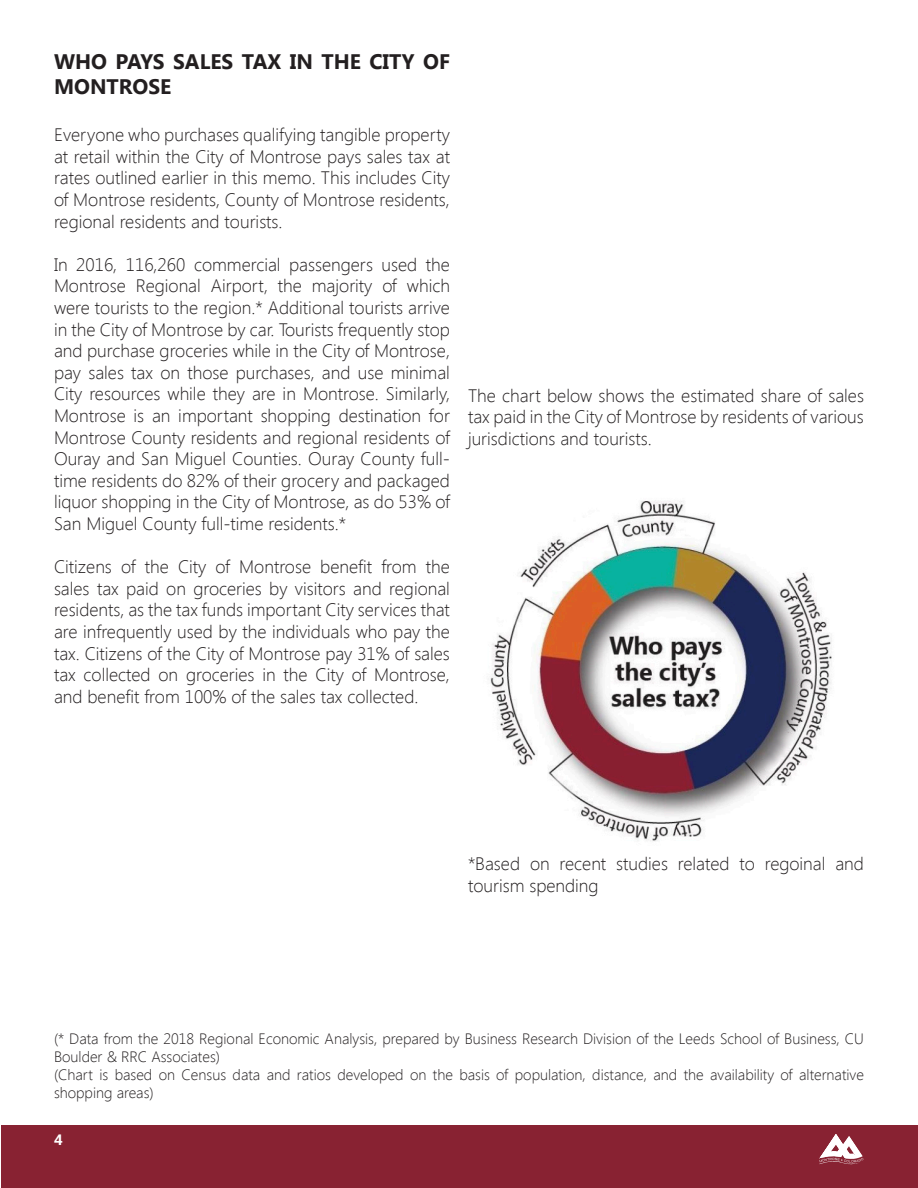
<style>
.page{position:relative;width:918px;height:1188px;background:#fff}
.page>*{position:absolute;margin:0;border:0;box-sizing:border-box;transform-origin:0 0}
.t1{font:700 21px/25.2px "Segoe UI";color:#231f20}
.t2{font:300 18px/21.6px "Segoe UI";color:#231f20;text-align:justify}
.t3{font:300 15px/18px "Segoe UI";color:#231f20}
.t4{font:700 15px "Segoe UI";color:#fff}
</style>
<div class="page">
<div style="left:1px;top:1125px;width:917px;height:63px;background:#882232"></div>
<svg style="left:819px;top:1134px;width:45px;height:31px"></svg>
<img style="left:490px;top:500px;width:342px;height:341px">
<p class="t1" style="left:54px;top:48px;width:397px">WHO PAYS SALES TAX IN THE CITY OF<br>MONTROSE</p>
<p class="t2" style="left:54px;top:124px;width:398px">Everyone who purchases qualifying tangible property at retail within the City of Montrose pays sales tax at rates outlined earlier in this memo. This includes City of Montrose residents, County of Montrose residents, regional residents and tourists.</p>
<p class="t2" style="left:54px;top:253px;width:398px">In 2016, 116,260 commercial passengers used the Montrose Regional Airport, the majority of which were tourists to the region.* Additional tourists arrive in the City of Montrose by car. Tourists frequently stop and purchase groceries while in the City of Montrose, pay sales tax on those purchases, and use minimal City resources while they are in Montrose. Similarly, Montrose is an important shopping destination for Montrose County residents and regional residents of Ouray and San Miguel Counties. Ouray County full&shy;time residents do 82% of their grocery and packaged liquor shopping in the City of Montrose, as do 53% of San Miguel County full-time residents.*</p>
<p class="t2" style="left:54px;top:556px;width:398px">Citizens of the City of Montrose benefit from the sales tax paid on groceries by visitors and regional residents, as the tax funds important City services that are infrequently used by the individuals who pay the tax. Citizens of the City of Montrose pay 31% of sales tax collected on groceries in the City of Montrose, and benefit from 100% of the sales tax collected.</p>
<p class="t2" style="left:468px;top:384px;width:398px">The chart below shows the estimated share of sales tax paid in the City of Montrose by residents of various jurisdictions and tourists.</p>
<p class="t2" style="left:468px;top:852px;width:398px">*Based on recent studies related to regoinal and tourism spending</p>
<p class="t3" style="left:54px;top:1029px;width:811px">(* Data from the 2018 Regional Economic Analysis, prepared by Business Research Division of the Leeds School of Business, CU<br>Boulder &amp; RRC Associates)</p>
<p class="t3" style="left:54px;top:1065px;width:811px">(Chart is based on Census data and ratios developed on the basis of population, distance, and the availability of alternative shopping areas)</p>
<p class="t4" style="left:54px;top:1129px;width:10px">4</p>
</div>
